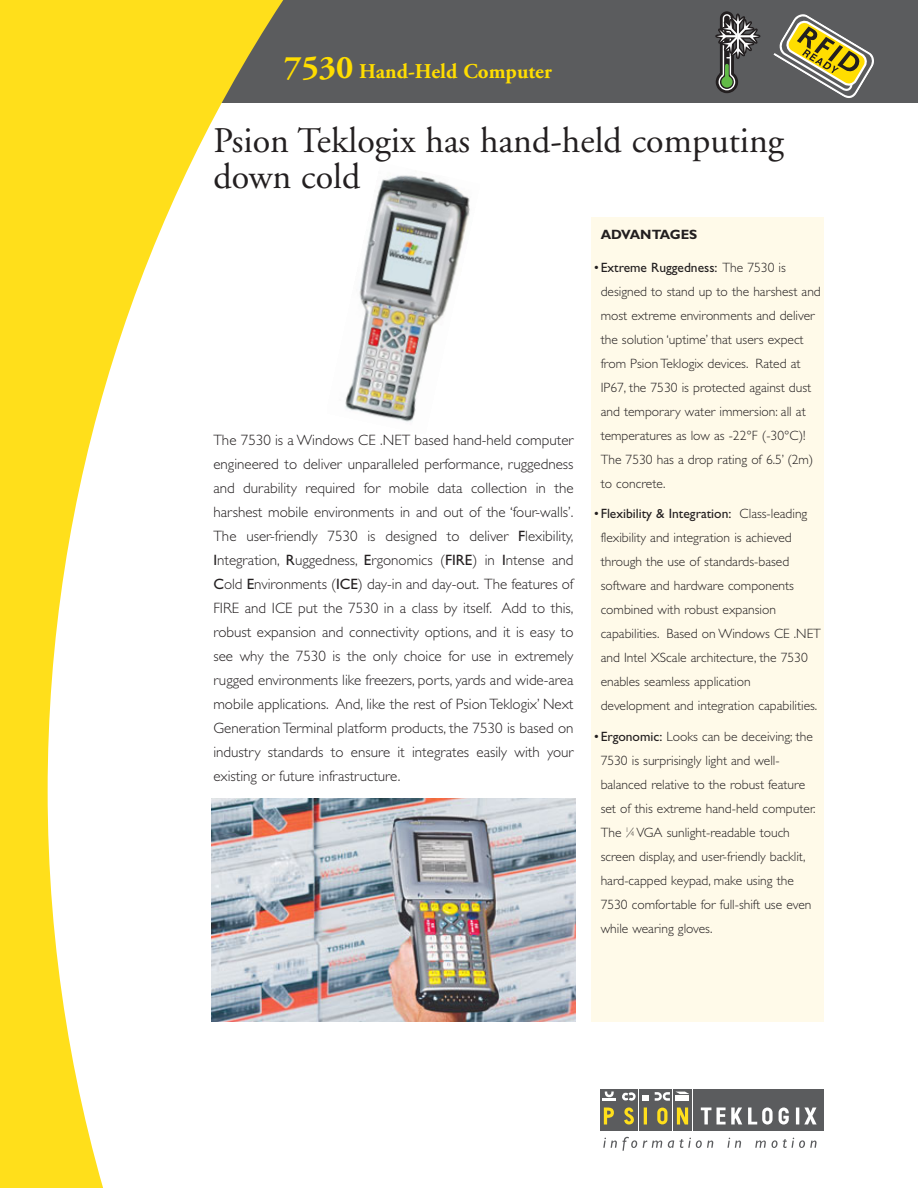
<style>
.page{position:relative;width:918px;height:1188px;background:#fff}
.page>*{position:absolute;margin:0;border:0;box-sizing:border-box;transform-origin:0 0}
.t1{font:36px/36px "Adobe Garamond";color:#231f20}
.t2{font:700 21px "Adobe Garamond";color:#fd0}
.t3{font:300 15px/24px "Gill Sans";color:#231f20;text-align:justify}
.t4{font:300 13.5px/24px "Gill Sans";color:#231f20}
.t5{font:700 13.5px "Gill Sans";color:#231f20}
.s1{font-size:33px}
.s2{font-weight:400}
.s3{font-size:6.75px}
</style>
<div class="page">
<img style="left:345px;top:175px;width:125px;height:247px">
<div style="left:591px;top:217px;width:233px;height:804px;background:#fffae9"></div>
<div style="left:3px;top:0;width:915px;height:103px;background:#5b5c5e"></div>
<svg style="left:0;top:0;width:298px;height:1188px"></svg>
<img style="left:212px;top:799px;width:363px;height:222px">
<div style="left:620px;top:1089px;width:18px;height:41px;background:#5b5c5e"></div>
<div style="left:600px;top:1089px;width:18px;height:41px;background:#5b5c5e"></div>
<svg style="left:603px;top:1092px;width:33px;height:33px"></svg>
<div style="left:639px;top:1089px;width:12px;height:41px;background:#5b5c5e"></div>
<svg style="left:642px;top:1095px;width:7px;height:6px"></svg>
<svg style="left:644px;top:1108px;width:3px;height:17px"></svg>
<div style="left:673px;top:1089px;width:19px;height:41px;background:#5b5c5e"></div>
<svg style="left:677px;top:1108px;width:11px;height:17px"></svg>
<div style="left:653px;top:1089px;width:19px;height:41px;background:#5b5c5e"></div>
<svg style="left:657px;top:1108px;width:10px;height:16px"></svg>
<svg style="left:655px;top:1092px;width:34px;height:9px"></svg>
<div style="left:693px;top:1089px;width:131px;height:41px;background:#5b5c5e"></div>
<svg style="left:701px;top:1108px;width:10px;height:16px"></svg>
<svg style="left:717px;top:1108px;width:25px;height:16px"></svg>
<svg style="left:796px;top:1108px;width:21px;height:16px"></svg>
<svg style="left:748px;top:1107px;width:25px;height:18px"></svg>
<svg style="left:779px;top:1108px;width:10px;height:17px"></svg>
<svg style="left:603px;top:1137px;width:34px;height:14px"></svg>
<svg style="left:643px;top:1141px;width:19px;height:7px"></svg>
<svg style="left:668px;top:1138px;width:45px;height:10px"></svg>
<svg style="left:727px;top:1138px;width:14px;height:10px"></svg>
<svg style="left:755px;top:1141px;width:11px;height:7px"></svg>
<svg style="left:772px;top:1138px;width:45px;height:10px"></svg>
<svg style="left:773px;top:14px;width:101px;height:84px"></svg>
<svg style="left:715px;top:11px;width:46px;height:83px"></svg>
<h2 class="t2" style="left:285px;top:63px;width:269px"><span class="s1">7530</span> Hand-Held Computer</h2>
<h1 class="t1" style="left:213px;top:126px;width:572px">Psion Teklogix has hand-held computing down cold</h1>
<p class="t3" style="left:213px;top:430px;width:362px">The 7530 is a Windows CE .NET based hand-held computer engineered to deliver unparalleled performance, ruggedness and durability required for mobile data collection in the harshest mobile environments in and out of the ‘four-walls’.<br>The user-friendly 7530 is designed to deliver <span class="s2">F</span>lexibility, <span class="s2">I</span>ntegration, <span class="s2">R</span>uggedness, <span class="s2">E</span>rgonomics (<span class="s2">FIRE</span>) in <span class="s2">I</span>ntense and <span class="s2">C</span>old <span class="s2">E</span>nvironments (<span class="s2">ICE</span>) day-in and day-out. The features of FIRE and ICE put the 7530 in a class by itself. Add to this, robust expansion and connectivity options, and it is easy to see why the 7530 is the only choice for use in extremely rugged environments like freezers, ports, yards and wide-area mobile applications. And, like the rest of Psion Teklogix’ Next Generation Terminal platform products, the 7530 is based on industry standards to ensure it integrates easily with your existing or future infrastructure.</p>
<p class="t5" style="left:601px;top:229px;width:98px">ADVANTAGES</p>
<p class="t4" style="left:601px;top:257px;width:222px;text-indent:-8px">•<span class="s2">Extreme Ruggedness:</span> The 7530 is designed to stand up to the harshest and most extreme environments and deliver the solution ‘uptime’ that users expect from Psion Teklogix devices. Rated at IP67, the 7530 is protected against dust and temporary water immersion: all at temperatures as low as -22°F (-30°C)!<br>The 7530 has a drop rating of 6.5’ (2m) to concrete.</p>
<p class="t4" style="left:601px;top:503px;width:222px;text-indent:-8px">•<span class="s2">Flexibility &amp; Integration:</span> Class-leading flexibility and integration is achieved through the use of standards-based software and hardware components combined with robust expansion capabilities. Based on Windows CE .NET and Intel XScale architecture, the 7530 enables seamless application development and integration capabilities.</p>
<p class="t4" style="left:601px;top:726px;width:217px;text-indent:-8px">•<span class="s2">Ergonomic:</span> Looks can be deceiving; the 7530 is surprisingly light and well&shy;balanced relative to the robust feature set of this extreme hand-held computer.<br>The <sup>1</sup>⁄<span class="s3">4</span> VGA sunlight-readable touch screen display, and user-friendly backlit, hard-capped keypad, make using the 7530 comfortable for full-shift use even while wearing gloves.</p>
</div>
